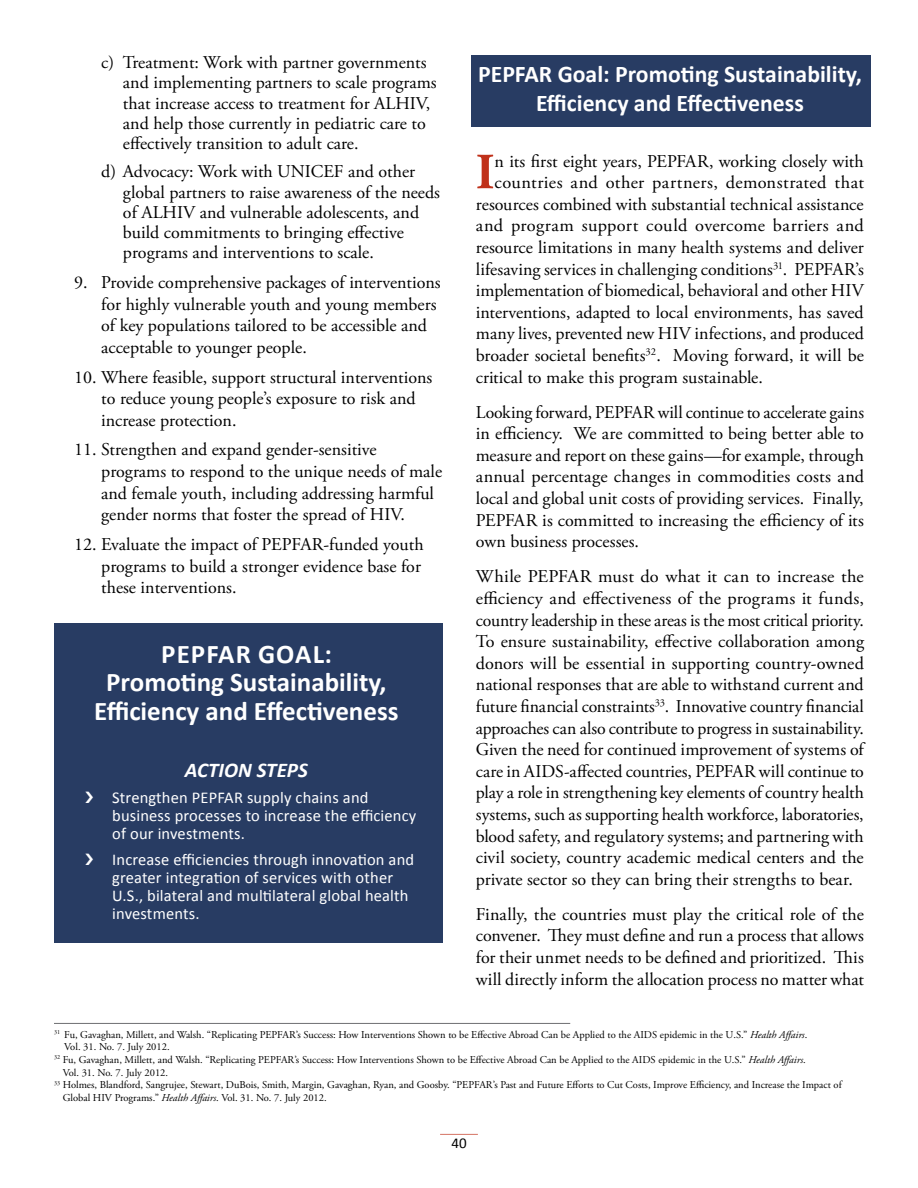
<style>
.page{position:relative;width:918px;height:1188px;background:#fff}
.page>*{position:absolute;margin:0;border:0;box-sizing:border-box;transform-origin:0 0}
.t1{font:700 50.55px "Adobe Garamond Pro";color:#c0311a}
.t2{font:700 27px/28.5px "Calibri";color:#fff;text-align:center}
.t3{font:700 24px/28.8px "Calibri";color:#fff;text-align:center}
.t4{font:italic 700 21px "Calibri";color:#fff}
.t5{font:18px/21.6px "Adobe Garamond Pro";color:#000}
.t6{font:18px "Adobe Garamond Pro";letter-spacing:.02em;color:#000}
.t7{font:16.5px/18px "Calibri";letter-spacing:.01em;color:#fff}
.t8{font:15px "Calibri";color:#000}
.t9{font:10.5px "Adobe Garamond Pro";color:#000}
.s1{font-style:italic}
</style>
<div class="page">
<hr style="left:440px;top:1134px;width:38px;height:1px;background:#c0311a">
<div style="left:471px;top:55px;width:399px;height:71px;background:#283c63"></div>
<div style="left:54px;top:623px;width:388px;height:320px;background:#283c63"></div>
<hr style="left:54px;top:1023px;width:516px;height:1px;background:#6d6e71">
<p class="t5" style="left:123px;top:53px;width:315px;line-height:20.2px;text-indent:-22px">c) Treatment: Work with partner governments and implementing partners to scale programs that increase access to treatment for ALHIV, and help those currently in pediatric care to effectively transition to adult care.</p>
<p class="t5" style="left:123px;top:162px;width:319px;line-height:20.2px;text-indent:-22px">d) Advocacy: Work with UNICEF and other global partners to raise awareness of the needs of ALHIV and vulnerable adolescents, and build commitments to bringing effective programs and interventions to scale.</p>
<p class="t5" style="left:101px;top:272px;width:341px;text-indent:-27px">9. Provide comprehensive packages of interventions for highly vulnerable youth and young members of key populations tailored to be accessible and acceptable to younger people.</p>
<p class="t5" style="left:101px;top:367px;width:333px;text-indent:-27px">10. Where feasible, support structural interventions to reduce young people’s exposure to risk and increase protection.</p>
<p class="t5" style="left:101px;top:440px;width:342px;text-indent:-27px">11. Strengthen and expand gender-sensitive programs to respond to the unique needs of male and female youth, including addressing harmful gender norms that foster the spread of HIV.</p>
<p class="t5" style="left:101px;top:534px;width:324px;text-indent:-27px">12. Evaluate the impact of PEPFAR-funded youth programs to build a stronger evidence base for these interventions.</p>
<h2 class="t2" style="left:94px;top:638px;width:306px">PEPFAR Goal:<br>Promoting Sustainability,<br>Efficiency and Effectiveness</h2>
<p class="t4" style="left:185px;top:757px;width:124px">ACTION STEPS</p>
<p class="t7" style="left:112px;top:788px;width:306px">Strengthen PEPFAR supply chains and business processes to increase the efficiency of our investments.</p>
<p class="t7" style="left:112px;top:850px;width:303px">I ncrease efficiencies through innovation and greater integration of services with other U.S., bilateral and multilateral global health investments.</p>
<h3 class="t3" style="left:478px;top:59px;width:385px">PEPFAR Goal: Promoting Sustainability,<br>Efficiency and Effectiveness</h3>
<h1 class="t1" style="left:476px;top:143px;width:20px">I</h1>
<p class="t5" style="left:495px;top:151px;width:371px">n its first eight years, PEPFAR, working closely with</p>
<p class="t6" style="left:495px;top:172px;width:371px">countries and other partners, demonstrated that</p>
<p class="t5" style="left:476px;top:194px;width:389px">resources combined with substantial technical assistance</p>
<p class="t5" style="left:476px;top:216px;width:390px">and program support could overcome barriers and</p>
<p class="t5" style="left:476px;top:237px;width:389px">resource limitations in many health systems and deliver</p>
<p class="t5" style="left:476px;top:259px;width:390px">lifesaving services in challenging conditions<sup>31</sup>. PEPFAR’s</p>
<p class="t5" style="left:476px;top:280px;width:390px">implementation of biomedical, behavioral and other HIV</p>
<p class="t5" style="left:476px;top:302px;width:389px">interventions, adapted to local environments, has saved</p>
<p class="t5" style="left:476px;top:324px;width:390px">many lives, prevented new HIV infections, and produced</p>
<p class="t5" style="left:476px;top:345px;width:390px">broader societal benefits<sup>32</sup>. Moving forward, it will be</p>
<p class="t5" style="left:476px;top:367px;width:288px">critical to make this program sustainable.</p>
<p class="t5" style="left:476px;top:402px;width:390px;text-align:justify">Looking forward, PEPFAR will continue to accelerate gains in efficiency. We are committed to being better able to measure and report on these gains—for example, through annual percentage changes in commodities costs and local and global unit costs of providing services. Finally, PEPFAR is committed to increasing the efficiency of its own business processes.</p>
<p class="t5" style="left:476px;top:567px;width:390px;text-align:justify">While PEPFAR must do what it can to increase the efficiency and effectiveness of the programs it funds, country leadership in these areas is the most critical priority.<br>To ensure sustainability, effective collaboration among donors will be essential in supporting country-owned national responses that are able to withstand current and future financial constraints<sup>33</sup>. Innovative country financial approaches can also contribute to progress in sustainability.<br>Given the need for continued improvement of systems of care in AIDS-affected countries, PEPFAR will continue to play a role in strengthening key elements of country health systems, such as supporting health workforce, laboratories, blood safety, and regulatory systems; and partnering with civil society, country academic medical centers and the private sector so they can bring their strengths to bear.</p>
<p class="t5" style="left:476px;top:904px;width:390px;text-align:justify">Finally, the countries must play the critical role of the convener. They must define and run a process that allows for their unmet needs to be defined and prioritized. This will directly inform the allocation process no matter what</p>
<p class="t9" style="left:54px;top:1028px;width:755px"><sup>31</sup> Fu, Gavaghan, Millett, and Walsh. “Replicating PEPFAR’s Success: How Interventions Shown to be Effective Abroad Can be Applied to the AIDS epidemic in the U.S.” <span class="s1">Health Affairs</span>.</p>
<p class="t9" style="left:64px;top:1041px;width:107px">Vol. 31. No. 7. July 2012.</p>
<p class="t9" style="left:54px;top:1053px;width:753px"><sup>32</sup> Fu, Gavaghan, Millett, and Walsh. “Replicating PEPFAR’s Success: How Interventions Shown to be Effective Abroad Can be Applied to the AIDS epidemic in the U.S.” <span class="s1">Health Affairs</span>.</p>
<p class="t9" style="left:63px;top:1066px;width:107px">Vol. 31. No. 7. July 2012.</p>
<p class="t9" style="left:54px;top:1079px;width:789px"><sup>33</sup> Holmes, Blandford, Sangrujee, Stewart, DuBois, Smith, Margin, Gavaghan, Ryan, and Goosby. “PEPFAR’s Past and Future Efforts to Cut Costs, Improve Efficiency, and Increase the Impact of</p>
<p class="t9" style="left:63px;top:1091px;width:265px">Global HIV Programs.” <span class="s1">Health Affairs</span>. Vol. 31. No. 7. July 2012.</p>
<p class="t8" style="left:451px;top:1134px;width:17px">40</p>
</div>
